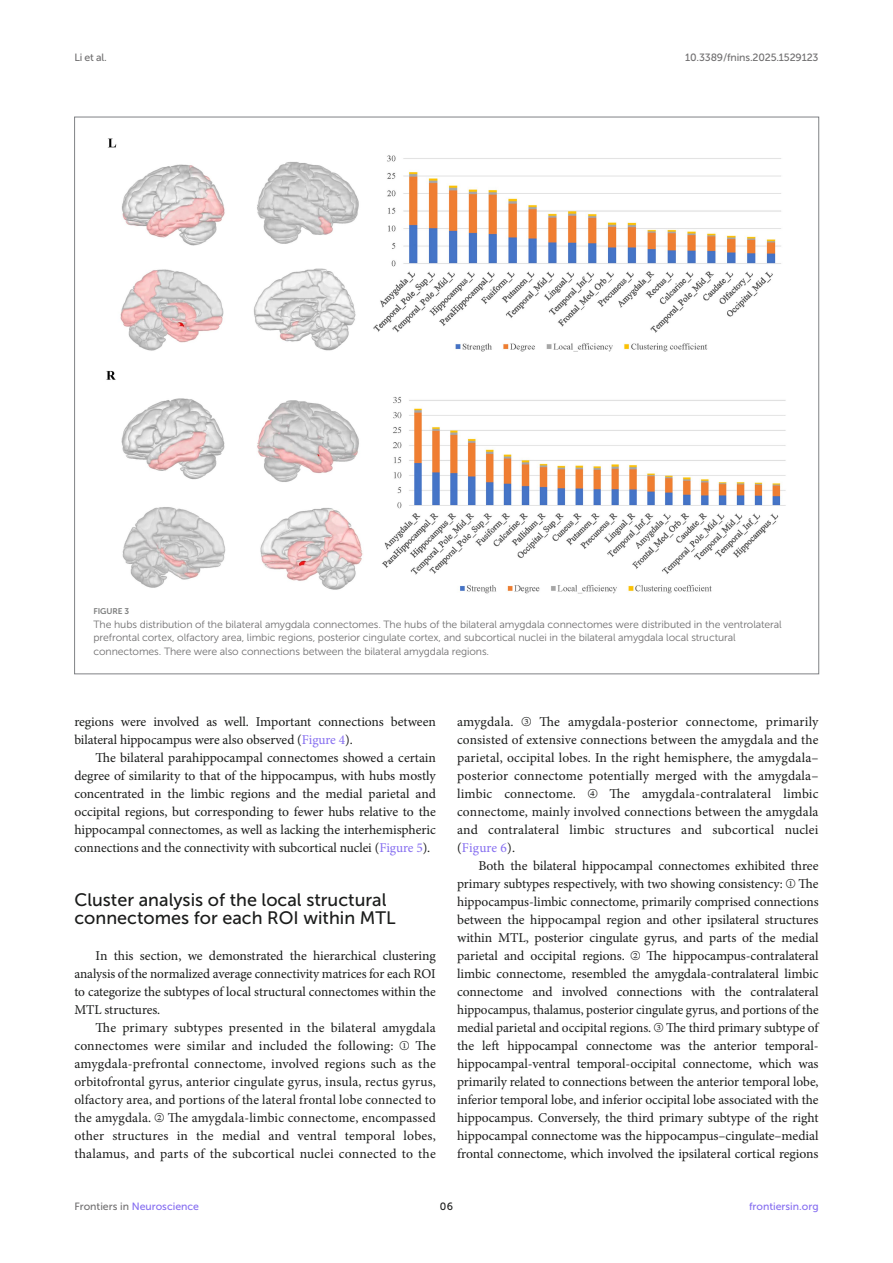
<style>
.page{position:relative;width:893px;height:1263px;background:#fff}
.page>*{position:absolute;margin:0;border:0;box-sizing:border-box;transform-origin:0 0}
.HEAD_2{font:18px/18px "Museo Sans 500";color:#1b1c1b}
.TEXT{font:13.5px/18px "Minion Pro";letter-spacing:-.005em;color:#1b1c1b;text-align:justify}
.FIG_LEG{font:10.5px/13.5px "Museo Sans 300";letter-spacing:-.01em;color:#706f70}
.t1{font:10.5px "Museo Sans 500";color:#856df0}
.t2{font:10.5px "Museo Sans 500";letter-spacing:-.015em;color:#706f70}
.t3{font:10.5px "Museo Sans 500";color:#1b1c1b}
.FIG_HD{font:8.25px "Museo Sans 700";letter-spacing:-.01em;color:#7e7f7f}
.s1{color:#856df0}
.s2{font-family:"STIX General"}
.s3{color:#706f70}
</style>
<div class="page">
<img style="left:106px;top:138px;width:680px;height:456px">
<p class="t2" style="left:74px;top:51px;width:34px">Li et al.</p>
<p class="t2" style="left:685px;top:51px;width:135px">10.3389/fnins.2025.1529123</p>
<p class="FIG_HD" style="left:94px;top:607px;width:37px">FIGURE 3</p>
<p class="FIG_LEG" style="left:94px;top:618px;width:690px">The hubs distribution of the bilateral amygdala connectomes. The hubs of the bilateral amygdala connectomes were distributed in the ventrolateral prefrontal cortex, olfactory area, limbic regions, posterior cingulate cortex, and subcortical nuclei in the bilateral amygdala local structural connectomes. There were also connections between the bilateral amygdala regions.</p>
<p class="TEXT" style="left:74px;top:713px;width:363px">regions were involved as well. Important connections between bilateral hippocampus were also observed (<span class="s1">Figure 4</span>).</p>
<p class="TEXT" style="left:74px;top:749px;width:363px;text-indent:21px">The bilateral parahippocampal connectomes showed a certain degree of similarity to that of the hippocampus, with hubs mostly concentrated in the limbic regions and the medial parietal and occipital regions, but corresponding to fewer hubs relative to the hippocampal connectomes, as well as lacking the interhemispheric connections and the connectivity with subcortical nuclei (<span class="s1">Figure 5</span>).</p>
<p class="HEAD_2" style="left:74px;top:891px;width:323px">Cluster analysis of the local structural connectomes for each ROI within MTL</p>
<p class="TEXT" style="left:74px;top:947px;width:363px;text-indent:21px">In this section, we demonstrated the hierarchical clustering analysis of the normalized average connectivity matrices for each ROI to categorize the subtypes of local structural connectomes within the MTL structures.</p>
<p class="TEXT" style="left:74px;top:1019px;width:363px;text-indent:21px">The primary subtypes presented in the bilateral amygdala connectomes were similar and included the following: <span class="s2">①</span> The amygdala-prefrontal connectome, involved regions such as the orbitofrontal gyrus, anterior cingulate gyrus, insula, rectus gyrus, olfactory area, and portions of the lateral frontal lobe connected to the amygdala. <span class="s2">②</span> The amygdala-limbic connectome, encompassed other structures in the medial and ventral temporal lobes, thalamus, and parts of the subcortical nuclei connected to the</p>
<p class="TEXT" style="left:457px;top:713px;width:363px">amygdala. <span class="s2">③</span> The amygdala-posterior connectome, primarily consisted of extensive connections between the amygdala and the parietal, occipital lobes. In the right hemisphere, the amygdala– posterior connectome potentially merged with the amygdala– limbic connectome. <span class="s2">④</span> The amygdala-contralateral limbic connectome, mainly involved connections between the amygdala and contralateral limbic structures and subcortical nuclei (<span class="s1">Figure 6</span>).</p>
<p class="TEXT" style="left:457px;top:857px;width:363px;text-indent:21px">Both the bilateral hippocampal connectomes exhibited three primary subtypes respectively, with two showing consistency: <span class="s2">①</span> The hippocampus-limbic connectome, primarily comprised connections between the hippocampal region and other ipsilateral structures within MTL, posterior cingulate gyrus, and parts of the medial parietal and occipital regions. <span class="s2">②</span> The hippocampus-contralateral limbic connectome, resembled the amygdala-contralateral limbic connectome and involved connections with the contralateral hippocampus, thalamus, posterior cingulate gyrus, and portions of the medial parietal and occipital regions. <span class="s2">③</span> The third primary subtype of the left hippocampal connectome was the anterior temporal&shy;hippocampal-ventral temporal-occipital connectome, which was primarily related to connections between the anterior temporal lobe, inferior temporal lobe, and inferior occipital lobe associated with the hippocampus. Conversely, the third primary subtype of the right hippocampal connectome was the hippocampus–cingulate–medial frontal connectome, which involved the ipsilateral cortical regions</p>
<p class="t1" style="left:74px;top:1200px;width:126px"><span class="s3">Frontiers in</span> Neuroscience</p>
<p class="t3" style="left:440px;top:1200px;width:15px">06</p>
<p class="t1" style="left:749px;top:1200px;width:71px">frontiersin.org</p>
</div>
